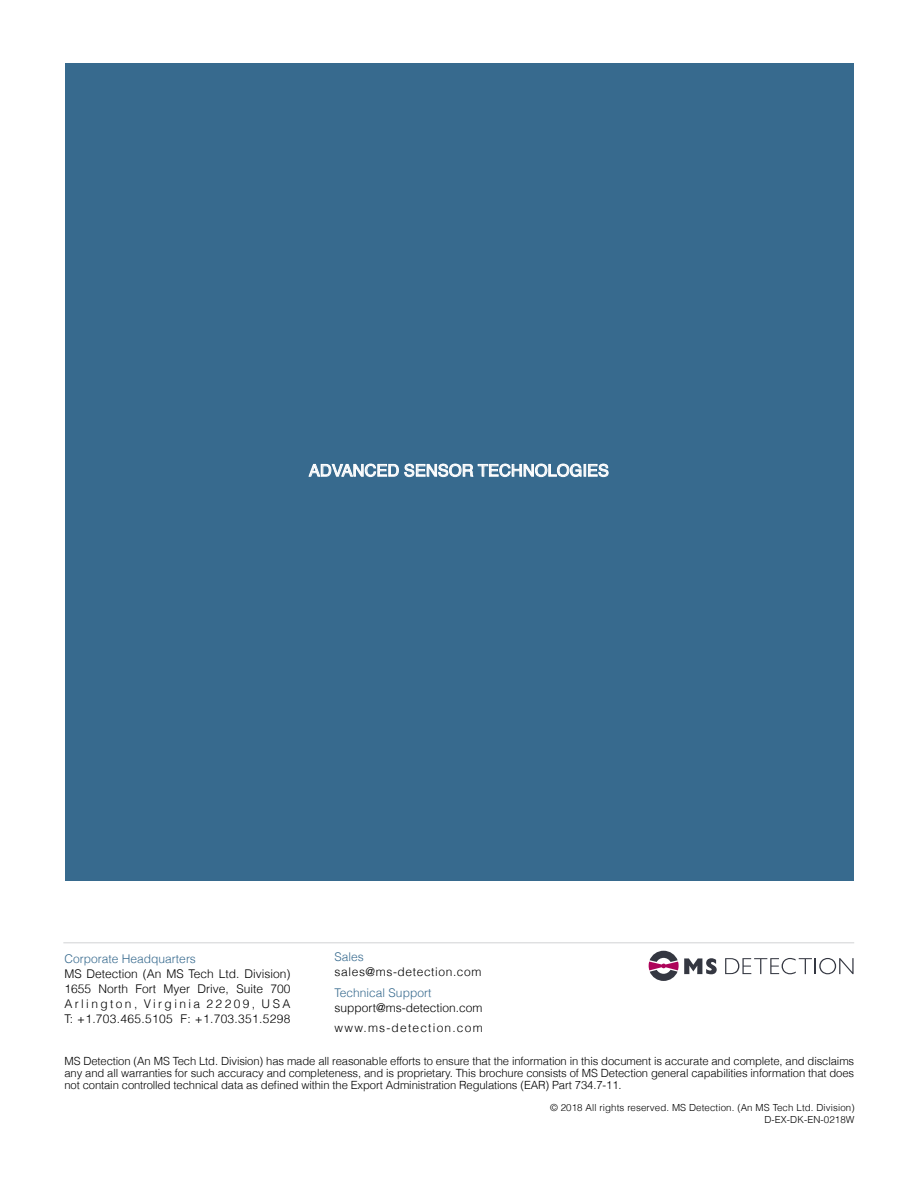
<style>
.page{position:relative;width:918px;height:1188px;background:#fff}
.page>*{position:absolute;margin:0;border:0;box-sizing:border-box;transform-origin:0 0}
.t1{font:16.5px "Helvetica";color:#fff}
.t2{font:300 12px/15px "Helvetica";color:#000;text-align:right}
.t3{font:300 12px "Helvetica";letter-spacing:.02em;color:#000}
.t4{font:300 12px "Helvetica";color:#376a8e}
.t5{font:300 12px "Helvetica";letter-spacing:.05em;color:#000}
.t6{font:300 12px "Helvetica";letter-spacing:.2em;color:#000}
.t7{font:300 11.25px/12px "Helvetica";letter-spacing:-.01em;color:#000;text-align:justify}
.t8{font:300 9.75px/12px "Helvetica";letter-spacing:.01em;color:#000;text-align:right}
</style>
<div class="page">
<div style="left:65px;top:64px;width:788px;height:817px;background:#376a8e"></div>
<svg style="left:309px;top:464px;width:300px;height:13px"></svg>
<hr style="left:63px;top:942px;width:791px;height:1px;background:#d1d3d4">
<svg style="left:649px;top:951px;width:68px;height:30px"></svg>
<svg style="left:725px;top:958px;width:129px;height:16px"></svg>
<h1 class="t1" style="left:309px;top:458px;width:302px">ADVANCED SENSOR TECHNOLOGIES</h1>
<p class="t4" style="left:64px;top:951px;width:133px">Corporate Headquarters</p>
<p class="t2" style="left:64px;top:966px;width:228px">MS Detection (An MS Tech Ltd. Division(<br>700</p>
<p class="t3" style="left:236px;top:981px;width:28px">Suite</p>
<p class="t3" style="left:98px;top:981px;width:31px">North</p>
<p class="t3" style="left:135px;top:981px;width:22px">Fort</p>
<p class="t3" style="left:164px;top:981px;width:28px">Myer</p>
<p class="t3" style="left:198px;top:981px;width:33px">Drive,</p>
<p class="t3" style="left:64px;top:981px;width:28px">1655</p>
<p class="t6" style="left:64px;top:996px;width:74px">Arlington,</p>
<p class="t6" style="left:144px;top:996px;width:58px">Virginia</p>
<p class="t3" style="left:207px;top:996px;width:50px">22209,</p>
<p class="t3" style="left:262px;top:996px;width:30px">USA</p>
<p class="t3" style="left:64px;top:1011px;width:110px">:T +1.703.465.5105</p>
<p class="t3" style="left:181px;top:1011px;width:111px">:F +1.703.351.5298</p>
<p class="t4" style="left:335px;top:949px;width:31px">Sales</p>
<p class="t5" style="left:335px;top:965px;width:148px">sales@ms-detection.com</p>
<p class="t4" style="left:335px;top:986px;width:98px">Technical Support</p>
<p class="t2" style="left:335px;top:998px;width:150px;line-height:19.5px;text-align:left">support@ms-detection.com www.ms-detection.com</p>
<p class="t7" style="left:64px;top:1055px;width:791px">MS Detection (An MS Tech Ltd. Division) has made all reasonable efforts to ensure that the information in this document is accurate and complete, and disclaims any and all warranties for such accuracy and completeness, and is proprietary. This brochure consists of MS Detection general capabilities information that does not contain controlled technical data as defined within the Export Administration Regulations (EAR) Part 734.7-11.</p>
<p class="t8" style="left:550px;top:1101px;width:306px">© 2018 All rights reserved. MS Detection (. An MS Tech Ltd. Division(<br>D-EX-DK-EN-0218W</p>
</div>
